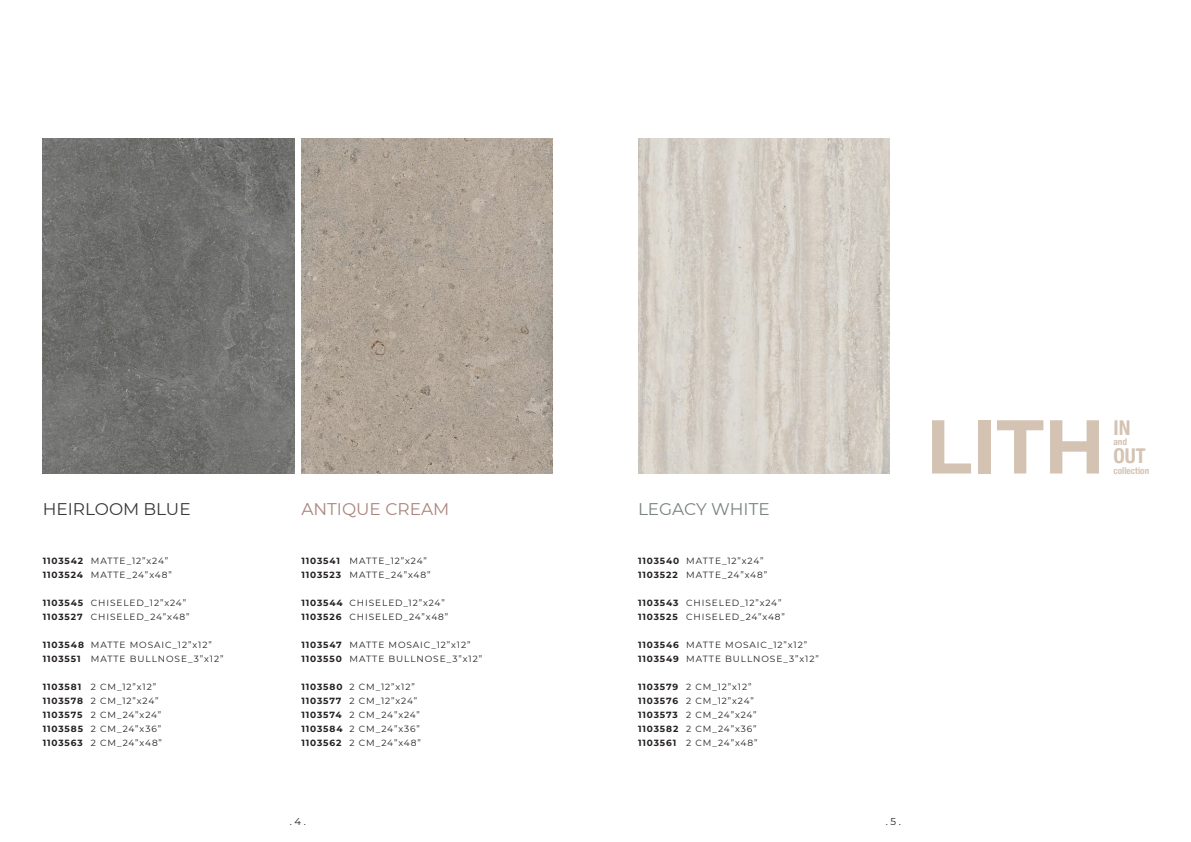
<style>
.page{position:relative;width:1191px;height:842px;background:#fff}
.page>*{position:absolute;margin:0;border:0;box-sizing:border-box;transform-origin:0 0}
.t1{font:700 76.1px "Montserrat";color:#d4c3b3}
.t2{font:700 condensed 20.4px "Helvetica Neue";color:#d4c3b3}
.t3{font:16.9px "Montserrat";color:#353a36}
.t4{font:16.9px "Montserrat";color:#aa857c}
.t5{font:16.9px "Montserrat";color:#7a8380}
.t6{font:10px "Montserrat";color:#231f20}
.t7{font:700 condensed 9.3px "Helvetica Neue";color:#d4c3b3}
.t8{font:9px "Montserrat";letter-spacing:.1em;color:#231f20}
.s1{font-weight:700}
</style>
<div class="page">
<img style="left:638px;top:138px;width:251px;height:336px">
<img style="left:301px;top:138px;width:252px;height:336px">
<img style="left:43px;top:138px;width:251px;height:336px">
<p class="t3" style="left:43px;top:497px;width:149px">HEIRLOOM BLUE</p>
<p class="t4" style="left:301px;top:497px;width:149px">ANTIQUE CREAM</p>
<p class="t5" style="left:638px;top:497px;width:133px">LEGACY WHITE</p>
<p class="t8" style="left:43px;top:554px;width:127px"><span class="s1">1103542</span> MATTE_12”x24”</p>
<p class="t8" style="left:43px;top:568px;width:131px"><span class="s1">1103524</span> MATTE_24”x48”</p>
<p class="t8" style="left:43px;top:596px;width:145px"><span class="s1">1103545</span> CHISELED_12”x24”</p>
<p class="t8" style="left:43px;top:610px;width:148px"><span class="s1">1103527</span> CHISELED_24”x48”</p>
<p class="t8" style="left:43px;top:638px;width:171px"><span class="s1">1103548</span> MATTE MOSAIC_12”x12”</p>
<p class="t8" style="left:43px;top:652px;width:182px"><span class="s1">1103551</span> MATTE BULLNOSE_3”x12”</p>
<p class="t8" style="left:43px;top:680px;width:115px"><span class="s1">1103581</span> 2 CM_12”x12”</p>
<p class="t8" style="left:43px;top:694px;width:117px"><span class="s1">1103578</span> 2 CM_12”x24”</p>
<p class="t8" style="left:43px;top:708px;width:120px"><span class="s1">1103575</span> 2 CM_24”x24”</p>
<p class="t8" style="left:43px;top:722px;width:120px"><span class="s1">1103585</span> 2 CM_24”x36”</p>
<p class="t8" style="left:43px;top:736px;width:121px"><span class="s1">1103563</span> 2 CM_24”x48”</p>
<p class="t8" style="left:301px;top:554px;width:127px"><span class="s1">1103541</span> MATTE_12”x24”</p>
<p class="t8" style="left:301px;top:568px;width:131px"><span class="s1">1103523</span> MATTE_24”x48”</p>
<p class="t8" style="left:301px;top:596px;width:145px"><span class="s1">1103544</span> CHISELED_12”x24”</p>
<p class="t8" style="left:301px;top:610px;width:148px"><span class="s1">1103526</span> CHISELED_24”x48”</p>
<p class="t8" style="left:301px;top:638px;width:171px"><span class="s1">1103547</span> MATTE MOSAIC_12”x12”</p>
<p class="t8" style="left:301px;top:652px;width:182px"><span class="s1">1103550</span> MATTE BULLNOSE_3”x12”</p>
<p class="t8" style="left:301px;top:680px;width:115px"><span class="s1">1103580</span> 2 CM_12”x12”</p>
<p class="t8" style="left:301px;top:694px;width:117px"><span class="s1">1103577</span> 2 CM_12”x24”</p>
<p class="t8" style="left:301px;top:708px;width:120px"><span class="s1">1103574</span> 2 CM_24”x24”</p>
<p class="t8" style="left:301px;top:722px;width:120px"><span class="s1">1103584</span> 2 CM_24”x36”</p>
<p class="t8" style="left:301px;top:736px;width:121px"><span class="s1">1103562</span> 2 CM_24”x48”</p>
<p class="t8" style="left:638px;top:554px;width:127px"><span class="s1">1103540</span> MATTE_12”x24”</p>
<p class="t8" style="left:638px;top:568px;width:131px"><span class="s1">1103522</span> MATTE_24”x48”</p>
<p class="t8" style="left:638px;top:596px;width:145px"><span class="s1">1103543</span> CHISELED_12”x24”</p>
<p class="t8" style="left:638px;top:610px;width:148px"><span class="s1">1103525</span> CHISELED_24”x48”</p>
<p class="t8" style="left:638px;top:638px;width:171px"><span class="s1">1103546</span> MATTE MOSAIC_12”x12”</p>
<p class="t8" style="left:638px;top:652px;width:182px"><span class="s1">1103549</span> MATTE BULLNOSE_3”x12”</p>
<p class="t8" style="left:638px;top:680px;width:115px"><span class="s1">1103579</span> 2 CM_12”x12”</p>
<p class="t8" style="left:638px;top:694px;width:117px"><span class="s1">1103576</span> 2 CM_12”x24”</p>
<p class="t8" style="left:638px;top:708px;width:120px"><span class="s1">1103573</span> 2 CM_24”x24”</p>
<p class="t8" style="left:638px;top:722px;width:120px"><span class="s1">1103582</span> 2 CM_24”x36”</p>
<p class="t8" style="left:638px;top:736px;width:121px"><span class="s1">1103561</span> 2 CM_24”x48”</p>
<p class="t6" style="left:290px;top:814px;width:18px">. 4 .</p>
<p class="t6" style="left:885px;top:814px;width:17px">. 5 .</p>
<p class="t1" style="left:925px;top:392px;width:181px">LITH</p>
<p class="t2" style="left:1113px;top:411px;width:18px">IN</p>
<p class="t7" style="left:1113px;top:434px;width:15px">and</p>
<p class="t2" style="left:1113px;top:439px;width:34px">OUT</p>
<p class="t7" style="left:1113px;top:462px;width:37px">collection</p>
</div>
